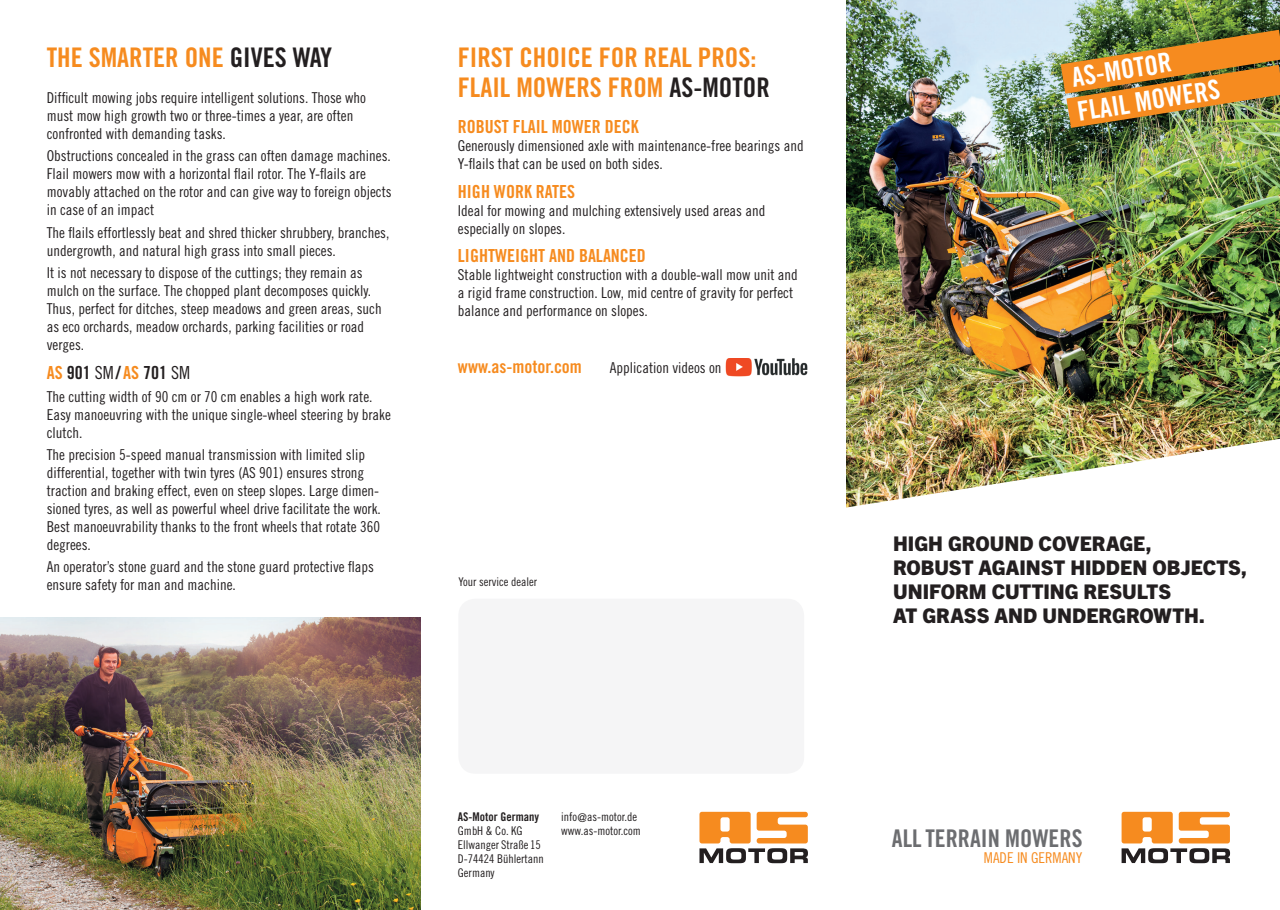
<style>
.page{position:relative;width:1280px;height:910px;background:#fff}
.page>*{position:absolute;margin:0;border:0;box-sizing:border-box;transform-origin:0 0}
.t1{font:27px/30px "Trade Gothic Bold Cond Twenty";color:#f68b1f}
.t2{font:27px/34.5px "Trade Gothic Bold Cond Twenty";color:#fff}
.t3{font:24.3px "Trade Gothic Bold Cond Twenty";color:#6c6d70}
.t4{font:800 20.25px/24px "Trade Gothic Next LT Pro";color:#231f20}
.t5{font:18px "Trade Gothic Bold Cond Twenty";color:#f68b1f}
.t6{font:18px "Trade Gothic Bold Cond Twenty";color:#231f20}
.t7{font:15px/18px "Trade Gothic Cond Eighteen";color:#231f20}
.t8{font:14.85px "Trade Gothic Cond Eighteen";color:#f68b1f}
.t9{font:12px/14.1px "Trade Gothic Cond Eighteen";color:#231f20}
.t10{font:12px "Trade Gothic Bold Cond Twenty";color:#231f20}
.s1{color:#231f20}
.s2{color:#f68b1f}
.s3{font-family:"Trade Gothic Cond Eighteen"}
</style>
<div class="page">
<img style="left:846px;top:0;width:434px;height:439px">
<img style="left:846px;top:439px;width:433px;height:69px">
<img style="left:1061px;top:30px;width:219px;height:98px">
<svg style="left:1121px;top:812px;width:109px;height:51px"></svg>
<div style="left:458px;top:599px;width:346px;height:175px;background:#f5f5f6;border-radius:17px"></div>
<svg style="left:699px;top:812px;width:109px;height:51px"></svg>
<img style="left:0;top:618px;width:421px;height:292px">
<img style="left:725px;top:358px;width:83px;height:18px">
<h1 class="t1" style="left:47px;top:43px;width:287px">THE SMARTER ONE <span class="s1">GIVES WAY</span></h1>
<h1 class="t1" style="left:458px;top:43px;width:313px">FIRST CHOICE FOR REAL PROS:<br>FLAIL MOWERS FROM <span class="s1">AS-MOTOR</span></h1>
<p class="t5" style="left:458px;top:116px;width:182px">ROBUST FLAIL MOWER DECK</p>
<p class="t7" style="left:458px;top:137px;width:347px">Generously dimensioned axle with maintenance-free bearings and<br>Y-flails that can be used on both sides.</p>
<p class="t5" style="left:458px;top:180px;width:119px">HIGH WORK RATES</p>
<p class="t7" style="left:458px;top:201px;width:309px">Ideal for mowing and mulching extensively used areas and especially on slopes.</p>
<p class="t5" style="left:458px;top:245px;width:189px">LIGHTWEIGHT AND BALANCED</p>
<p class="t7" style="left:458px;top:266px;width:341px">Stable lightweight construction with a double-wall mow unit and a rigid frame construction. Low, mid centre of gravity for perfect - balance and performance on slopes.</p>
<p class="t7" style="left:47px;top:89px;width:321px">Difficult mowing jobs require intelligent solutions. Those who must mow high growth two or three-times a year, are often confronted with demanding tasks.</p>
<p class="t7" style="left:47px;top:147px;width:346px">Obstructions concealed in the grass can often damage machines.<br>Flail mowers mow with a horizontal flail rotor. The Y-flails are movably attached on the rotor and can give way to foreign objects in case of an impact</p>
<p class="t7" style="left:47px;top:223px;width:344px">The flails effortlessly beat and shred thicker shrubbery, branches, undergrowth, and natural high grass into small pieces.</p>
<p class="t7" style="left:47px;top:263px;width:336px">It is not necessary to dispose of the cuttings; they remain as mulch on the surface. The chopped plant decomposes quickly.<br>Thus, perfect for ditches, steep meadows and green areas, such as eco orchards, meadow orchards, parking facilities or road verges.</p>
<p class="t6" style="left:47px;top:362px;width:145px"><span class="s2">AS</span> 901 <span class="s3">SM</span>/ <span class="s2">AS</span> 701 <span class="s3">SM</span></p>
<p class="t7" style="left:47px;top:387px;width:346px">The cutting width of 90 cm or 70 cm enables a high work rate.<br>Easy manoeuvring with the unique single-wheel steering by brake clutch.</p>
<p class="t7" style="left:47px;top:445px;width:336px">The precision 5-speed manual transmission with limited slip differential, together with twin tyres (AS 901) ensures strong traction and braking effect, even on steep slopes. Large dimen&shy;sioned tyres, as well as powerful wheel drive facilitate the work.<br>Best manoeuvrability thanks to the front wheels that rotate 360 degrees.</p>
<p class="t7" style="left:47px;top:558px;width:329px">An operator’s stone guard and the stone guard protective flaps ensure safety for man and machine.</p>
<p class="t5" style="left:458px;top:356px;width:125px">www.as-motor.com</p>
<p class="t7" style="left:610px;top:359px;width:113px">Application videos on</p>
<p class="t9" style="left:458px;top:575px;width:80px">Your service dealer</p>
<p class="t10" style="left:458px;top:810px;width:83px">AS-Motor Germany</p>
<p class="t9" style="left:458px;top:824px;width:87px">GmbH &amp; Co. KG<br>Ellwanger Straße 15<br>D-74424 Bühlertann<br>Germany</p>
<p class="t9" style="left:561px;top:810px;width:81px">info@as-motor.de www.as-motor.com</p>
<h1 class="t2" style="left:1069px;top:60px;width:145px;rotate:-9deg">AS-MOTOR<br>FLAIL MOWERS</h1>
<h3 class="t4" style="left:893px;top:531px;width:355px">HIGH GROUND COVERAGE,<br>ROBUST AGAINST HIDDEN OBJECTS,<br>UNIFORM CUTTING RESULTS<br>AT GRASS AND UNDERGROWTH.</h3>
<h2 class="t3" style="left:892px;top:823px;width:192px">ALL TERRAIN MOWERS</h2>
<p class="t8" style="left:984px;top:849px;width:100px">MADE IN GERMANY</p>
</div>
